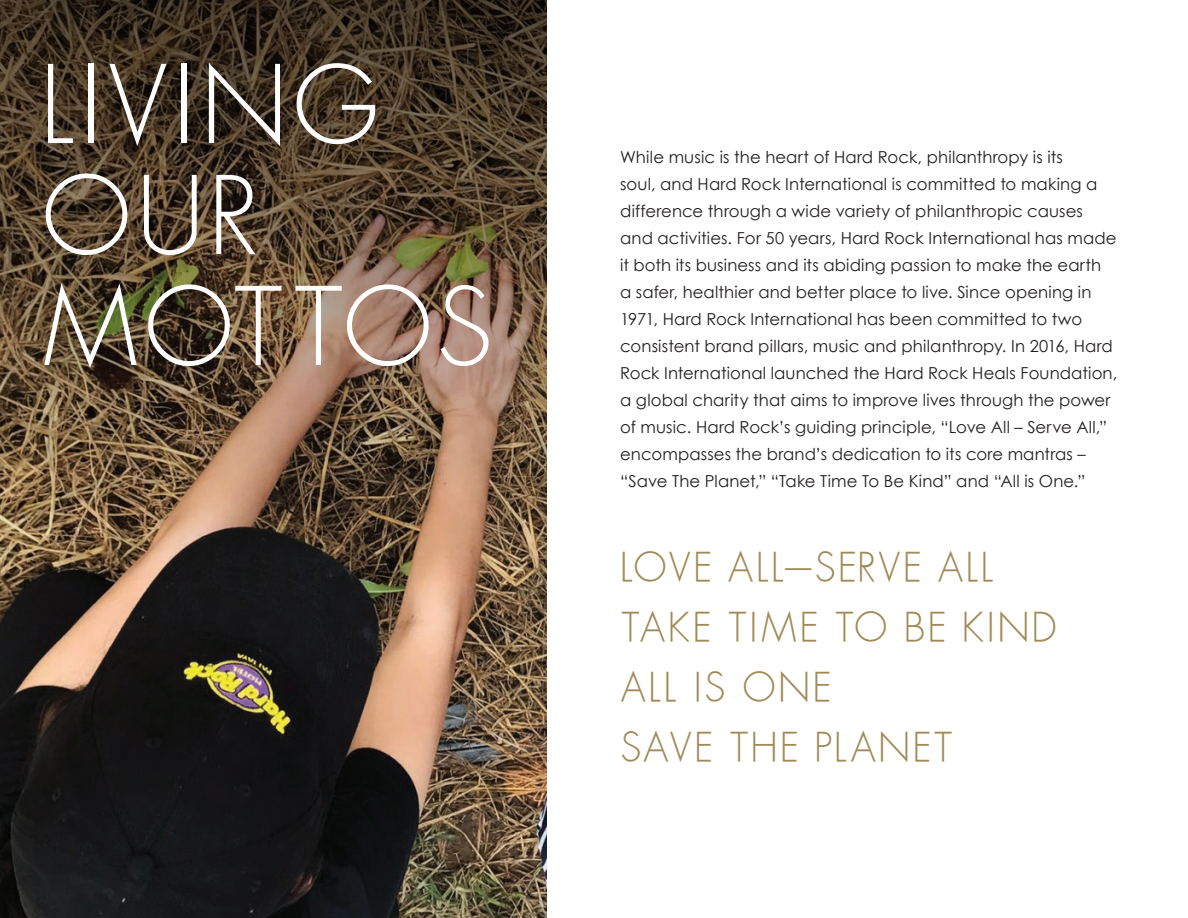
<style>
.page{position:relative;width:1188px;height:918px;background:#fff}
.page>*{position:absolute;margin:0;border:0;box-sizing:border-box;transform-origin:0 0}
.t1{font:105.3px/111px "Futura ICG Light";letter-spacing:.025em;color:#fff}
.t2{font:39px/60px "Futura ICG Light";letter-spacing:.055em;color:#a08b58}
.t3{font:16.5px/27px "Century Gothic";letter-spacing:.01em;color:#231f20}
</style>
<div class="page">
<img style="left:0;top:703px;width:547px;height:215px">
<img style="left:0;top:0;width:547px;height:703px">
<h1 class="t1" style="left:40px;top:47px;width:454px">LIVING<br>OUR<br>MOTTOS</h1>
<p class="t3" style="left:620px;top:144px;width:499px">While music is the heart of Hard Rock, philanthropy is its<br>soul, and Hard Rock International is committed to making a difference through a wide variety of philanthropic causes and activities. For 50 years, Hard Rock International has made it both its business and its abiding passion to make the earth<br>a safer, healthier and better place to live. Since opening in 1971, Hard Rock International has been committed to two consistent brand pillars, music and philanthropy. In 2016, Hard Rock International launched the Hard Rock Heals Foundation, a global charity that aims to improve lives through the power of music. Hard Rock’s guiding principle, “Love All – Serve All,” encompasses the brand’s dedication to its core mantras – “Save The Planet,” “Take Time To Be Kind” and “All is One.”</p>
<h2 class="t2" style="left:620px;top:536px;width:438px">LOVE ALL–SERVE ALL<br>TAKE TIME TO BE KIND<br>ALL IS ONE<br>SAVE THE PLANET</h2>
</div>
